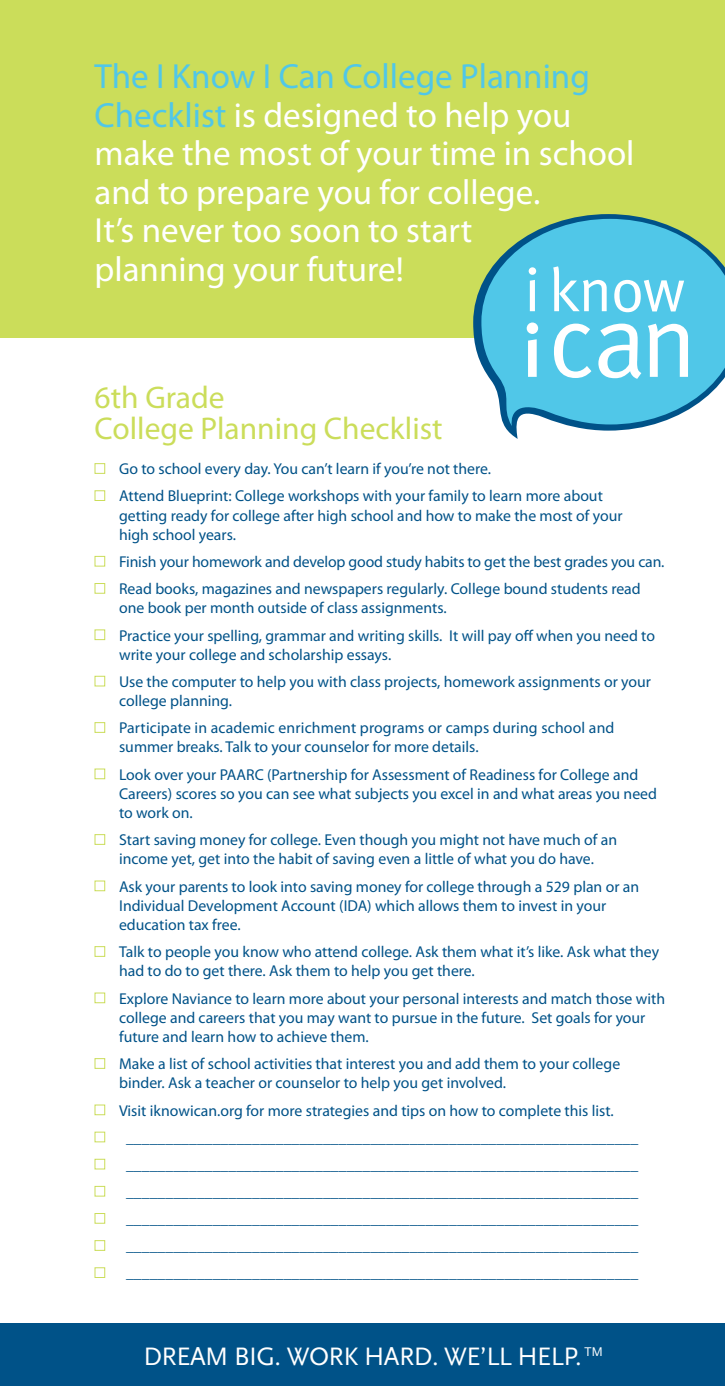
<style>
.page{position:relative;width:725px;height:1386px;background:#fff}
.page>*{position:absolute;margin:0;border:0;box-sizing:border-box;transform-origin:0 0}
.t1{font:35px/38.5px "Myriad Pro";color:#fff}
.t2{font:31.5px/31.5px "Myriad Pro";color:#cbdd5a}
.t3{font:26.43px "Scala Sans";letter-spacing:-.02em;color:#fff}
.t4{font:15.75px/27.1px "Myriad Pro";color:#005288}
.s1{color:#50c7e8}
</style>
<div class="page">
<div style="left:0;top:1323px;width:724px;height:63px;background:#005288"></div>
<div style="left:0;top:0;width:724px;height:337px;background:#cbdd5a"></div>
<div style="left:94px;top:463px;width:11px;height:11px;border:1px solid #cbdd5a"></div>
<div style="left:94px;top:490px;width:11px;height:11px;border:1px solid #cbdd5a"></div>
<div style="left:94px;top:556px;width:11px;height:11px;border:1px solid #cbdd5a"></div>
<div style="left:94px;top:583px;width:11px;height:11px;border:1px solid #cbdd5a"></div>
<div style="left:94px;top:629px;width:11px;height:11px;border:1px solid #cbdd5a"></div>
<div style="left:94px;top:676px;width:11px;height:10px;border:1px solid #cbdd5a"></div>
<div style="left:94px;top:722px;width:11px;height:11px;border:1px solid #cbdd5a"></div>
<div style="left:94px;top:769px;width:11px;height:10px;border:1px solid #cbdd5a"></div>
<div style="left:94px;top:834px;width:11px;height:11px;border:1px solid #cbdd5a"></div>
<div style="left:94px;top:881px;width:11px;height:10px;border:1px solid #cbdd5a"></div>
<div style="left:94px;top:946px;width:11px;height:11px;border:1px solid #cbdd5a"></div>
<div style="left:94px;top:993px;width:11px;height:10px;border:1px solid #cbdd5a"></div>
<div style="left:94px;top:1058px;width:11px;height:11px;border:1px solid #cbdd5a"></div>
<div style="left:94px;top:1105px;width:11px;height:10px;border:1px solid #cbdd5a"></div>
<div style="left:94px;top:1132px;width:11px;height:10px;border:1px solid #cbdd5a"></div>
<div style="left:94px;top:1159px;width:11px;height:10px;border:1px solid #cbdd5a"></div>
<div style="left:94px;top:1186px;width:11px;height:11px;border:1px solid #cbdd5a"></div>
<div style="left:94px;top:1213px;width:11px;height:11px;border:1px solid #cbdd5a"></div>
<div style="left:94px;top:1240px;width:11px;height:11px;border:1px solid #cbdd5a"></div>
<div style="left:94px;top:1267px;width:11px;height:11px;border:1px solid #cbdd5a"></div>
<svg style="left:471px;top:214px;width:177px;height:225px"></svg>
<svg style="left:481px;top:219px;width:243px;height:207px;fill:#50c7e8"></svg>
<svg style="left:528px;top:267px;width:8px;height:44px"></svg>
<svg style="left:553px;top:266px;width:53px;height:45px;background:#84d7ee"></svg>
<svg style="left:614px;top:280px;width:70px;height:32px;background:#94dcf0"></svg>
<div style="left:526px;top:323px;width:12px;height:11px;background:#fff;border-radius:50%"></div>
<svg style="left:528px;top:339px;width:8px;height:38px"></svg>
<svg style="left:554px;top:324px;width:37px;height:54px"></svg>
<svg style="left:598px;top:324px;width:43px;height:55px"></svg>
<svg style="left:647px;top:324px;width:41px;height:53px"></svg>
<h1 class="t1" style="left:94px;top:57px;width:541px"><span class="s1">The I Know I Can College Planning<br>Checklist</span> is designed to help you make the most of your time in school and to prepare you for college.<br>It’s never too soon to start<br>planning your future!</h1>
<h2 class="t2" style="left:94px;top:381px;width:349px">6th Grade<br>College Planning Checklist</h2>
<p class="t4" style="left:119px;top:455px;width:485px">Go to school every day. You can’t learn if you’re not there.<br>Attend Blueprint: College workshops with your family to learn more about</p>
<p class="t4" style="left:119px;top:505px;width:505px;line-height:19.2px">getting ready for college after high school and how to make the most of your high school years.</p>
<p class="t4" style="left:119px;top:548px;width:547px">Finish your homework and develop good study habits to get the best grades you can.<br>Read books, magazines and newspapers regularly. College bound students read</p>
<p class="t4" style="left:119px;top:594px;width:537px">one book per month outside of class assignments.<br>Practice your spelling, grammar and writing skills. It will pay off when you need to</p>
<p class="t4" style="left:119px;top:641px;width:533px">write your college and scholarship essays.<br>Use the computer to help you with class projects, homework assignments or your</p>
<p class="t4" style="left:119px;top:687px;width:497px">college planning.<br>Participate in academic enrichment programs or camps during school and</p>
<p class="t4" style="left:119px;top:733px;width:520px">summer breaks. Talk to your counselor for more details.<br>Look over your PAARC (Partnership for Assessment of Readiness for College and</p>
<p class="t4" style="left:119px;top:784px;width:539px;line-height:19.2px">Careers) scores so you can see what subjects you excel in and what areas you need to work on.</p>
<p class="t4" style="left:119px;top:830px;width:499px;line-height:19.2px">Start saving money for college. Even though you might not have much of an income yet, get into the habit of saving even a little of what you do have.</p>
<p class="t4" style="left:119px;top:876px;width:521px;line-height:19.2px">Ask your parents to look into saving money for college through a 529 plan or an<br>Individual Development Account (IDA) which allows them to invest in your education tax free.</p>
<p class="t4" style="left:119px;top:942px;width:541px;line-height:19.2px">Talk to people you know who attend college. Ask them what it’s like. Ask what they had to do to get there. Ask them to help you get there.</p>
<p class="t4" style="left:119px;top:988px;width:547px;line-height:19.2px">Explore Naviance to learn more about your personal interests and match those with college and careers that you may want to pursue in the future. Set goals for your future and learn how to achieve them.</p>
<p class="t4" style="left:119px;top:1054px;width:502px;line-height:19.2px">Make a list of school activities that interest you and add them to your college binder. Ask a teacher or counselor to help you get involved.</p>
<p class="t4" style="left:126px;top:1097px;width:513px;text-indent:-7px">Visit iknowican.org for more strategies and tips on how to complete this list. _________________________________________________________________ _________________________________________________________________ _________________________________________________________________ _________________________________________________________________ _________________________________________________________________ _________________________________________________________________</p>
<h3 class="t3" style="left:143px;top:1341px;width:461px">DREAM BIG. WORK HARD. WE’LL HELP. <sup>TM</sup></h3>
</div>
